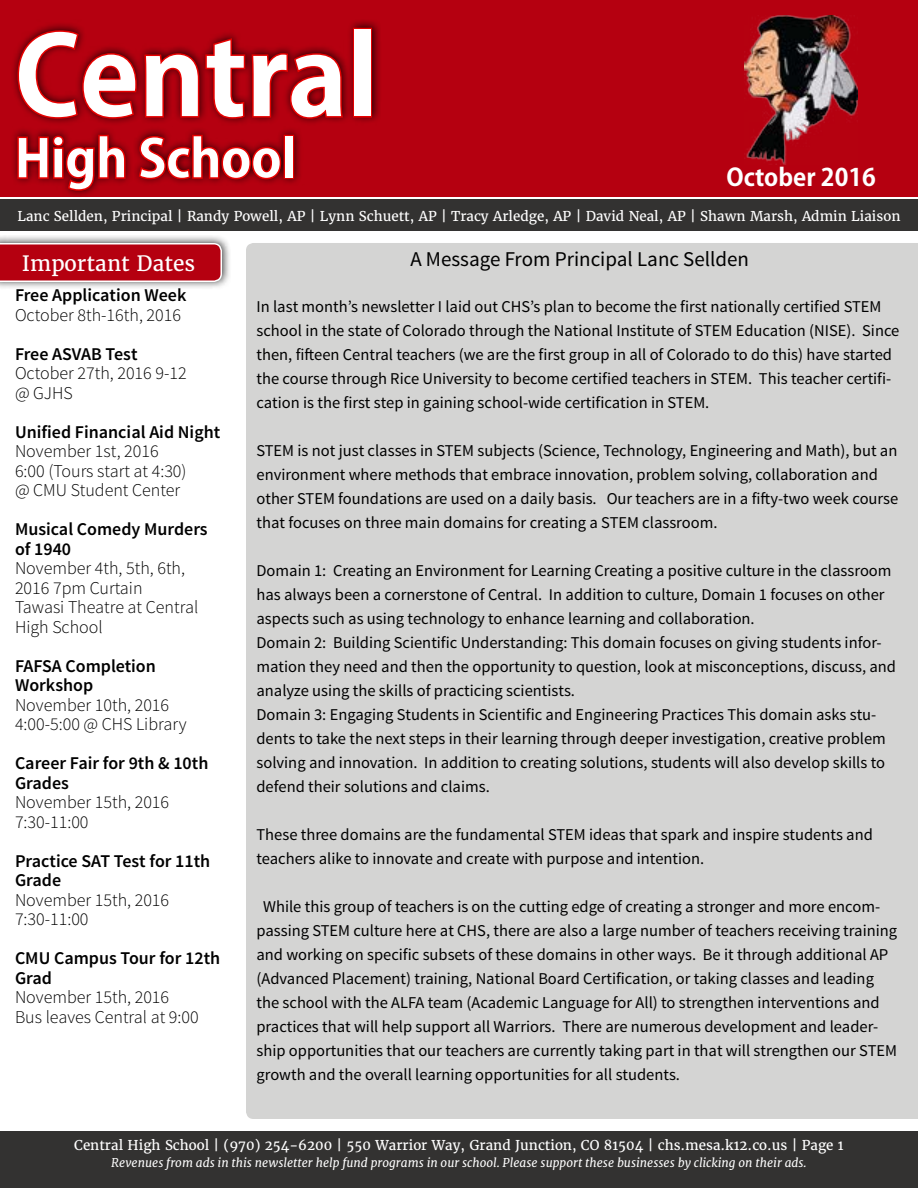
<style>
.page{position:relative;width:918px;height:1188px;background:#fff}
.page>*{position:absolute;margin:0;border:0;box-sizing:border-box;transform-origin:0 0}
.t1{font:700 108px "Adobe Gothic Std";color:#fff}
.t2{font:700 51px "Adobe Gothic Std";color:#fff}
.t3{font:700 24px "Adobe Gothic Std";color:#fff}
.t4{font:21px "Source Sans Pro";color:#000}
.t5{font:21px "Merriweather";color:#fff}
.t6{font:300 18px/19.5px "Source Sans Pro";color:#000}
.t7{font:600 18px/19.5px "Source Sans Pro";color:#000}
.t8{font:16.5px/24px "Source Sans Pro";color:#000}
.t9{font:13.5px "Merriweather";color:#fff}
.t10{font:italic 12px "Merriweather";color:#fff}
</style>
<div class="page">
<div style="left:0;top:235px;width:232px;height:55px;background:#000;opacity:.75"></div>
<svg style="left:0;top:242px;width:223px;height:41px;background:#b91d2a"></svg>
<div style="left:0;top:0;width:918px;height:198px;background:#b50010"></div>
<div style="left:0;top:198px;width:918px;height:33px;background:#333231"></div>
<div style="left:0;top:1131px;width:918px;height:57px;background:#333231"></div>
<div style="left:246px;top:243px;width:672px;height:876px;background:#d4d4d3"></div>
<hr style="left:0;top:197px;width:918px;height:2px;background:#fff">
<div style="left:10px;top:19px;width:372px;height:179px;background:#000;opacity:.75"></div>
<svg style="left:16px;top:29px;width:329px;height:91px"></svg>
<div style="left:353px;top:28px;width:19px;height:90px;border:3px solid #e70000"></div>
<svg style="left:16px;top:133px;width:111px;height:59px"></svg>
<svg style="left:136px;top:133px;width:147px;height:48px"></svg>
<div style="left:284px;top:135px;width:10px;height:44px;border:3px solid #e70000"></div>
<img style="left:745px;top:15px;width:113px;height:149px">
<h1 class="t1" style="left:15px;top:11px;width:364px">Central</h1>
<h2 class="t2" style="left:15px;top:128px;width:283px">High School</h2>
<h3 class="t3" style="left:727px;top:163px;width:151px">October 2016</h3>
<p class="t9" style="left:17px;top:208px;width:885px">Lanc Sellden, Principal | Randy Powell, AP | Lynn Schuett, AP | Tracy Arledge, AP | David Neal, AP | Shawn Marsh, Admin Liaison</p>
<p class="t5" style="left:22px;top:250px;width:175px">Important Dates</p>
<p class="t4" style="left:410px;top:246px;width:340px">A Message From Principal Lanc Sellden</p>
<p class="t8" style="left:256px;top:295px;width:644px">In last month’s newsletter I laid out CHS’s plan to become the first nationally certified STEM school in the state of Colorado through the National Institute of STEM Education (NISE). Since then, fifteen Central teachers (we are the first group in all of Colorado to do this) have started the course through Rice University to become certified teachers in STEM. This teacher certifi&shy;cation is the first step in gaining school-wide certification in STEM.</p>
<p class="t8" style="left:256px;top:439px;width:643px">STEM is not just classes in STEM subjects (Science, Technology, Engineering and Math), but an environment where methods that embrace innovation, problem solving, collaboration and other STEM foundations are used on a daily basis. Our teachers are in a fifty-two week course that focuses on three main domains for creating a STEM classroom.</p>
<p class="t8" style="left:256px;top:559px;width:641px">Domain 1: Creating an Environment for Learning Creating a positive culture in the classroom has always been a cornerstone of Central. In addition to culture, Domain 1 focuses on other aspects such as using technology to enhance learning and collaboration.<br>Domain 2: Building Scientific Understanding: This domain focuses on giving students infor&shy;mation they need and then the opportunity to question, look at misconceptions, discuss, and analyze using the skills of practicing scientists.<br>Domain 3: Engaging Students in Scientific and Engineering Practices This domain asks stu&shy;dents to take the next steps in their learning through deeper investigation, creative problem solving and innovation. In addition to creating solutions, students will also develop skills to defend their solutions and claims.</p>
<p class="t8" style="left:256px;top:823px;width:618px">These three domains are the fundamental STEM ideas that spark and inspire students and teachers alike to innovate and create with purpose and intention.</p>
<p class="t8" style="left:256px;top:895px;width:642px;text-indent:7px">While this group of teachers is on the cutting edge of creating a stronger and more encom&shy;passing STEM culture here at CHS, there are also a large number of teachers receiving training and working on specific subsets of these domains in other ways. Be it through additional AP (Advanced Placement) training, National Board Certification, or taking classes and leading the school with the ALFA team (Academic Language for All) to strengthen interventions and practices that will help support all Warriors. There are numerous development and leader&shy;ship opportunities that our teachers are currently taking part in that will strengthen our STEM growth and the overall learning opportunities for all students.</p>
<p class="t7" style="left:15px;top:286px;width:173px">Free Application Week</p>
<p class="t6" style="left:15px;top:305px;width:168px">October 8th-16th, 2016</p>
<p class="t7" style="left:15px;top:345px;width:124px">Free ASVAB Test</p>
<p class="t6" style="left:15px;top:364px;width:173px">October 27th, 2016 9-12 @ GJHS</p>
<p class="t7" style="left:15px;top:423px;width:207px">Unified Financial Aid Night</p>
<p class="t6" style="left:15px;top:442px;width:173px">November 1st, 2016<br>6:00 (Tours start at 4:30) @ CMU Student Center</p>
<p class="t7" style="left:15px;top:520px;width:194px">Musical Comedy Murders of 1940</p>
<p class="t6" style="left:15px;top:559px;width:185px">November 4th, 5th, 6th,<br>2016 7pm Curtain<br>Tawasi Theatre at Central<br>High School</p>
<p class="t7" style="left:15px;top:657px;width:142px">FAFSA Completion<br>Workshop</p>
<p class="t6" style="left:15px;top:695px;width:173px">November 10th, 2016<br>4:00-5:00 @ CHS Library</p>
<p class="t7" style="left:15px;top:754px;width:195px">Career Fair for 9th &amp; 10th<br>Grades</p>
<p class="t6" style="left:15px;top:793px;width:156px">November 15th, 2016<br>7:30-11:00</p>
<p class="t7" style="left:15px;top:852px;width:197px">Practice SAT Test for 11th<br>Grade</p>
<p class="t6" style="left:15px;top:890px;width:156px">November 15th, 2016<br>7:30-11:00</p>
<p class="t7" style="left:15px;top:949px;width:207px">CMU Campus Tour for 12th<br>Grad</p>
<p class="t6" style="left:15px;top:988px;width:185px">November 15th, 2016<br>Bus leaves Central at 9:00</p>
<p class="t9" style="left:74px;top:1137px;width:771px">Central High School | (970) 254-6200 | 550 Warrior Way, Grand Junction, CO 81504 | chs.mesa.k12.co.us | Page 1</p>
<p class="t10" style="left:111px;top:1155px;width:697px">Revenues from ads in this newsletter help fund programs in our school. Please support these businesses by clicking on their ads.</p>
</div>
